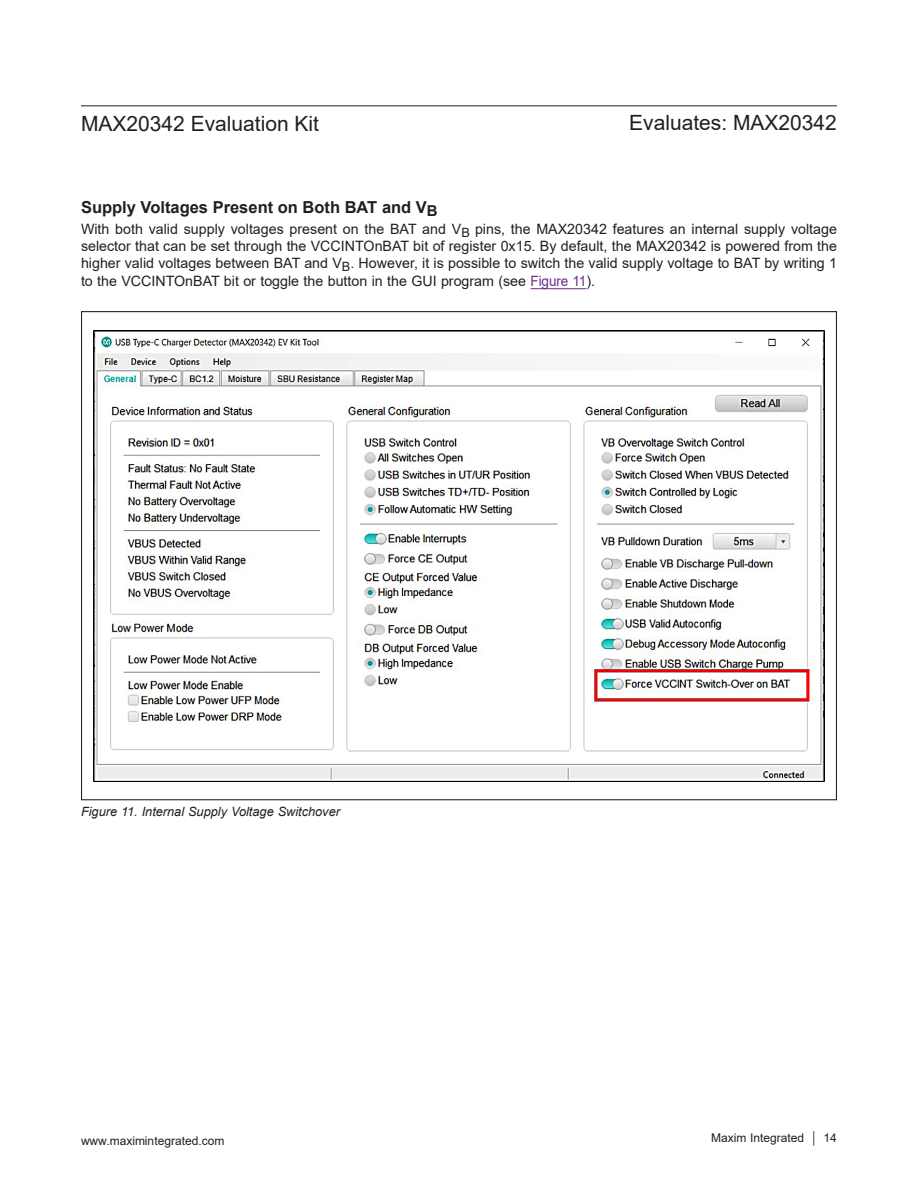
<style>
.page{position:relative;width:918px;height:1188px;background:#fff}
.page>*{position:absolute;margin:0;border:0;box-sizing:border-box;transform-origin:0 0}
.t1{font:21px "Arial";color:#231f20}
.H2{font:700 16.5px "Arial";color:#231f20}
.Body_Text{font:14.25px/17.2px "Arial";color:#231f20;text-align:justify}
.Caption_-_Figures{font:italic 12.75px "Arial";color:#231f20}
.t2{font:12px "Arial";color:#231f20}
.s1{color:#6e298d}
</style>
<div class="page">
<hr style="left:81px;top:105px;width:756px;height:1px;background:#231f20">
<hr style="left:530px;top:288px;width:56px;height:1px;background:#6e298d">
<img style="left:93px;top:330px;width:732px;height:451px">
<h1 class="t1" style="left:81px;top:109px;width:240px">MAX20342 Evaluation Kit</h1>
<h1 class="t1" style="left:629px;top:108px;width:209px">Evaluates: MAX20342</h1>
<p class="H2" style="left:81px;top:196px;width:358px">Supply Voltages Present on Both BAT and V<sub>B</sub></p>
<p class="Body_Text" style="left:81px;top:220px;width:758px">With both valid supply voltages present on the BAT and V<sub>B</sub> pins, the MAX20342 features an internal supply voltage selector that can be set through the VCCINTOnBAT bit of register 0x15. By default, the MAX20342 is powered from the higher valid voltages between BAT and V<sub>B</sub>. However, it is possible to switch the valid supply voltage to BAT by writing 1 to the VCCINTOnBAT bit or toggle the button in the GUI program (see <span class="s1">Figure 11</span>).</p>
<p class="Caption_-_Figures" style="left:81px;top:804px;width:261px">Figure 11. Internal Supply Voltage Switchover</p>
<p class="t2" style="left:81px;top:1132px;width:145px">www.maximintegrated.com</p>
<p class="t2" style="left:711px;top:1129px;width:127px">Maxim Integrated │ 14</p>
</div>
